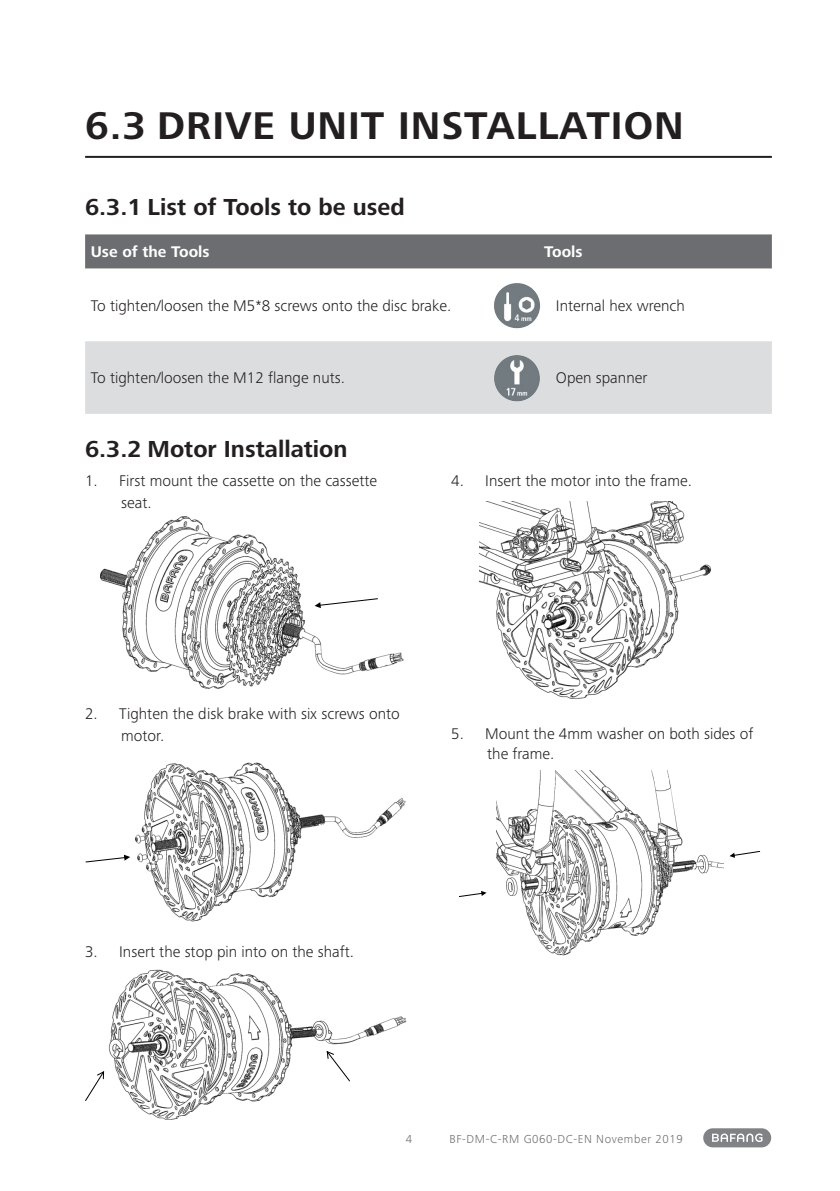
<style>
.page{position:relative;width:840px;height:1191px;background:#fff}
.page>*{position:absolute;margin:0;border:0;box-sizing:border-box;transform-origin:0 0}
.t1{font:700 40px "Frutiger Next Pro";letter-spacing:.025em;color:#231f20}
.t2{font:700 24px "Frutiger Next Pro";color:#231f20}
.BAF_Text_en{font:300 16px/22px "Frutiger Next Pro";color:#231f20}
.BAF_Text_Kopfzeile_T{font:700 16px "Frutiger Next Pro";color:#fff}
.t3{font:300 12px "Frutiger Next Pro";letter-spacing:.05em;color:#6c6d70}
</style>
<div class="page">
<div style="left:702px;top:1128px;width:68px;height:19px;background:#808285;border-radius:10px"></div>
<svg style="left:712px;top:1133px;width:50px;height:9px"></svg>
<hr style="left:85px;top:156px;width:686px;height:2px;background:#231f20">
<div style="left:85px;top:234px;width:686px;height:35px;background:#6c6d70"></div>
<div style="left:85px;top:341px;width:686px;height:73px;background:#dcdddf"></div>
<img style="left:494px;top:283px;width:46px;height:46px">
<img style="left:492px;top:352px;width:50px;height:51px">
<img style="left:100px;top:516px;width:304px;height:173px">
<svg style="left:314px;top:595px;width:64px;height:14px"></svg>
<img style="left:135px;top:762px;width:271px;height:160px">
<svg style="left:85px;top:854px;width:45px;height:9px"></svg>
<img style="left:108px;top:969px;width:299px;height:151px">
<svg style="left:85px;top:1071px;width:20px;height:30px"></svg>
<svg style="left:325px;top:1050px;width:25px;height:32px"></svg>
<img style="left:479px;top:501px;width:232px;height:198px">
<img style="left:496px;top:770px;width:227px;height:186px">
<svg style="left:459px;top:891px;width:27px;height:6px"></svg>
<svg style="left:729px;top:851px;width:31px;height:7px"></svg>
<p class="t1" style="left:85px;top:103px;width:599px">6.3 DRIVE UNIT INSTALLATION</p>
<p class="t2" style="left:85px;top:193px;width:321px">6.3.1 List of Tools to be used</p>
<p class="BAF_Text_Kopfzeile_T" style="left:91px;top:243px;width:120px">Use of the Tools</p>
<p class="BAF_Text_Kopfzeile_T" style="left:544px;top:243px;width:40px">Tools</p>
<p class="BAF_Text_en" style="left:91px;top:294px;width:362px">To tighten/loosen the M5*8 screws onto the disc brake.</p>
<p class="BAF_Text_en" style="left:555px;top:294px;width:130px">Internal hex wrench</p>
<p class="BAF_Text_en" style="left:91px;top:367px;width:255px">To tighten/loosen the M12 flange nuts.</p>
<p class="BAF_Text_en" style="left:555px;top:367px;width:93px">Open spanner</p>
<p class="t2" style="left:85px;top:435px;width:264px">6.3.2 Motor Installation</p>
<p class="BAF_Text_en" style="left:121px;top:469px;width:257px;text-indent:-36px">1. First mount the cassette on the cassette seat.</p>
<p class="BAF_Text_en" style="left:451px;top:469px;width:242px">4. Insert the motor into the frame.</p>
<p class="BAF_Text_en" style="left:121px;top:703px;width:280px;text-indent:-36px">2. Tighten the disk brake with six screws onto motor.</p>
<p class="BAF_Text_en" style="left:487px;top:724px;width:267px;line-height:20px;text-indent:-36px">5. Mount the 4mm washer on both sides of the frame.</p>
<p class="BAF_Text_en" style="left:85px;top:940px;width:270px">3. Insert the stop pin into on the shaft.</p>
<p class="t3" style="left:405px;top:1132px;width:8px">4</p>
<p class="t3" style="left:449px;top:1132px;width:235px">BF-DM-C-RM G060-DC-EN November 2019</p>
</div>
